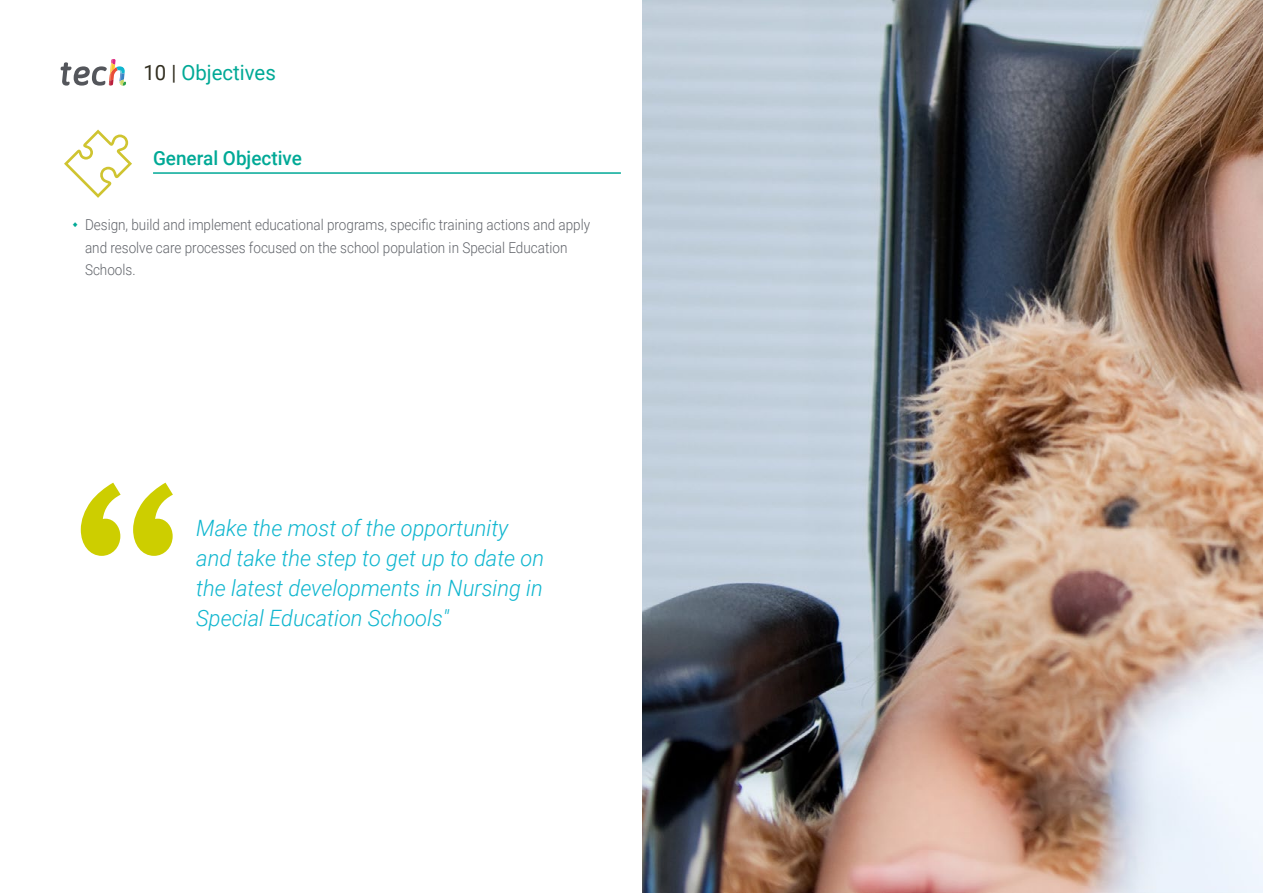
<style>
.page{position:relative;width:1263px;height:893px;background:#fff}
.page>*{position:absolute;margin:0;border:0;box-sizing:border-box;transform-origin:0 0}
.t1{font:italic 300 22.5px/30px "Roboto";color:#0fb6cf}
.t2{font:21px "Roboto";color:#00a996}
.t3{font:500 19.5px "Roboto";color:#00a996}
.t4{font:300 15px/22.5px "Roboto";color:#61646a;scale:.9 1}
.s1{color:#312e20}
</style>
<div class="page">
<hr style="left:153px;top:173px;width:468px;height:1px;background:#00a996">
<svg style="left:64px;top:130px;width:68px;height:68px"></svg>
<img style="left:642px;top:0;width:621px;height:893px">
<svg style="left:61px;top:59px;width:65px;height:27px"></svg>
<svg style="left:81px;top:483px;width:92px;height:73px"></svg>
<h2 class="t2" style="left:144px;top:57px;width:134px"><span class="s1">10 |</span> Objectives</h2>
<h3 class="t3" style="left:153px;top:144px;width:150px">General Objective</h3>
<p class="t4" style="left:85px;top:213px;width:563px">Design, build and implement educational programs, specific training actions and apply and resolve care processes focused on the school population in Special Education<br>Schools.</p>
<h1 class="t1" style="left:196px;top:512px;width:349px">Make the most of the opportunity and take the step to get up to date on the latest developments in Nursing in Special Education Schools"</h1>
</div>
